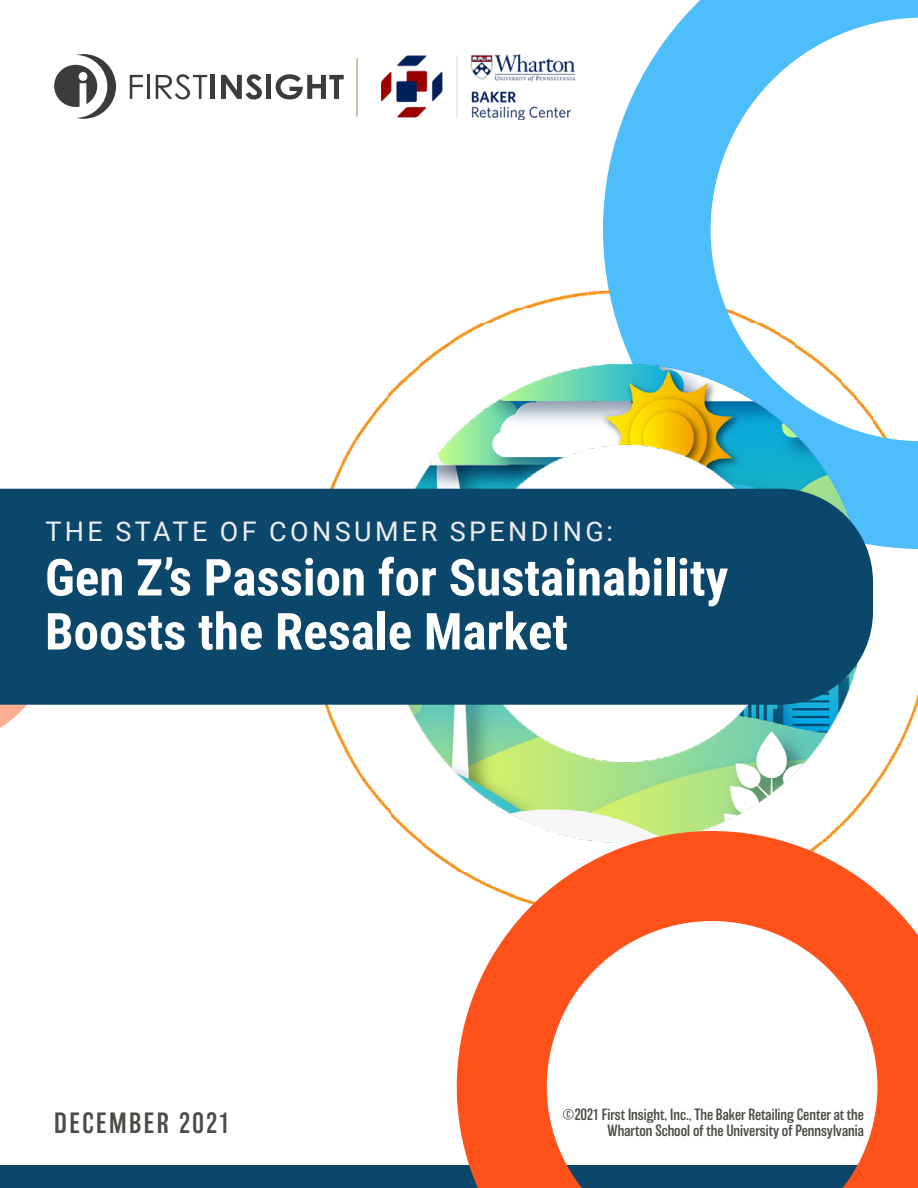
<style>
.page{position:relative;width:918px;height:1188px;background:#fff}
.page>*{position:absolute;margin:0;border:0;box-sizing:border-box;transform-origin:0 0}
.t1{font:700 51px/54px "Roboto Condensed";color:#fff}
.t2{font:27px "Roboto";letter-spacing:.125em;color:#ededed}
.t3{font:300 27px "Balboa";letter-spacing:.09em;color:#4c4c47}
.t4{font:300 15px/16.5px "Balboa";color:#4c4c47;text-align:right}
</style>
<div class="page">
<svg style="left:0;top:705px;width:27px;height:23px"></svg>
<div style="left:0;top:1165px;width:918px;height:23px;background:#0b476b"></div>
<img style="left:374px;top:790px;width:12px;height:20px">
<img style="left:359px;top:769px;width:15px;height:27px">
<img style="left:865px;top:795px;width:5px;height:6px">
<img style="left:865px;top:780px;width:16px;height:15px">
<img style="left:343px;top:739px;width:16px;height:36px">
<img style="left:876px;top:764px;width:15px;height:16px">
<img style="left:886px;top:736px;width:16px;height:28px">
<img style="left:328px;top:705px;width:15px;height:42px">
<img style="left:902px;top:697px;width:16px;height:45px">
<img style="left:325px;top:705px;width:3px;height:9px">
<img style="left:326px;top:462px;width:17px;height:27px">
<img style="left:342px;top:433px;width:16px;height:42px">
<img style="left:358px;top:413px;width:15px;height:27px">
<img style="left:373px;top:397px;width:13px;height:21px">
<svg style="left:603px;top:0;width:315px;height:549px"></svg>
<img style="left:386px;top:239px;width:479px;height:631px">
<svg style="left:455px;top:829px;width:463px;height:359px"></svg>
<svg style="left:130px;top:75px;width:13px;height:24px"></svg>
<hr style="left:147px;top:75px;width:3px;height:24px;background:#000">
<svg style="left:156px;top:74px;width:51px;height:26px"></svg>
<div style="left:210px;top:75px;width:5px;height:24px;background:#3b3b3b"></div>
<svg style="left:221px;top:74px;width:41px;height:26px"></svg>
<div style="left:266px;top:75px;width:5px;height:24px;background:#3b3b3b"></div>
<svg style="left:276px;top:74px;width:68px;height:26px"></svg>
<svg style="left:54px;top:54px;width:62px;height:65px"></svg>
<img style="left:382px;top:54px;width:193px;height:65px">
<hr style="left:357px;top:58px;width:1px;height:59px;background:#69984d">
<div style="left:0;top:489px;width:873px;height:216px;background:#0b476b"></div>
<h2 class="t2" style="left:45px;top:513px;width:569px">THE STATE OF CONSUMER SPENDING:</h2>
<h1 class="t1" style="left:45px;top:548px;width:685px">Gen Z’s Passion for Sustainability<br>Boosts the Resale Market</h1>
<h2 class="t3" style="left:54px;top:1109px;width:178px">DECEMBER 2021</h2>
<p class="t4" style="left:563px;top:1106px;width:303px">©2021 First Insight, Inc., The Baker Retailing Center at the<br>Wharton School of the University of Pennsylvania</p>
</div>
